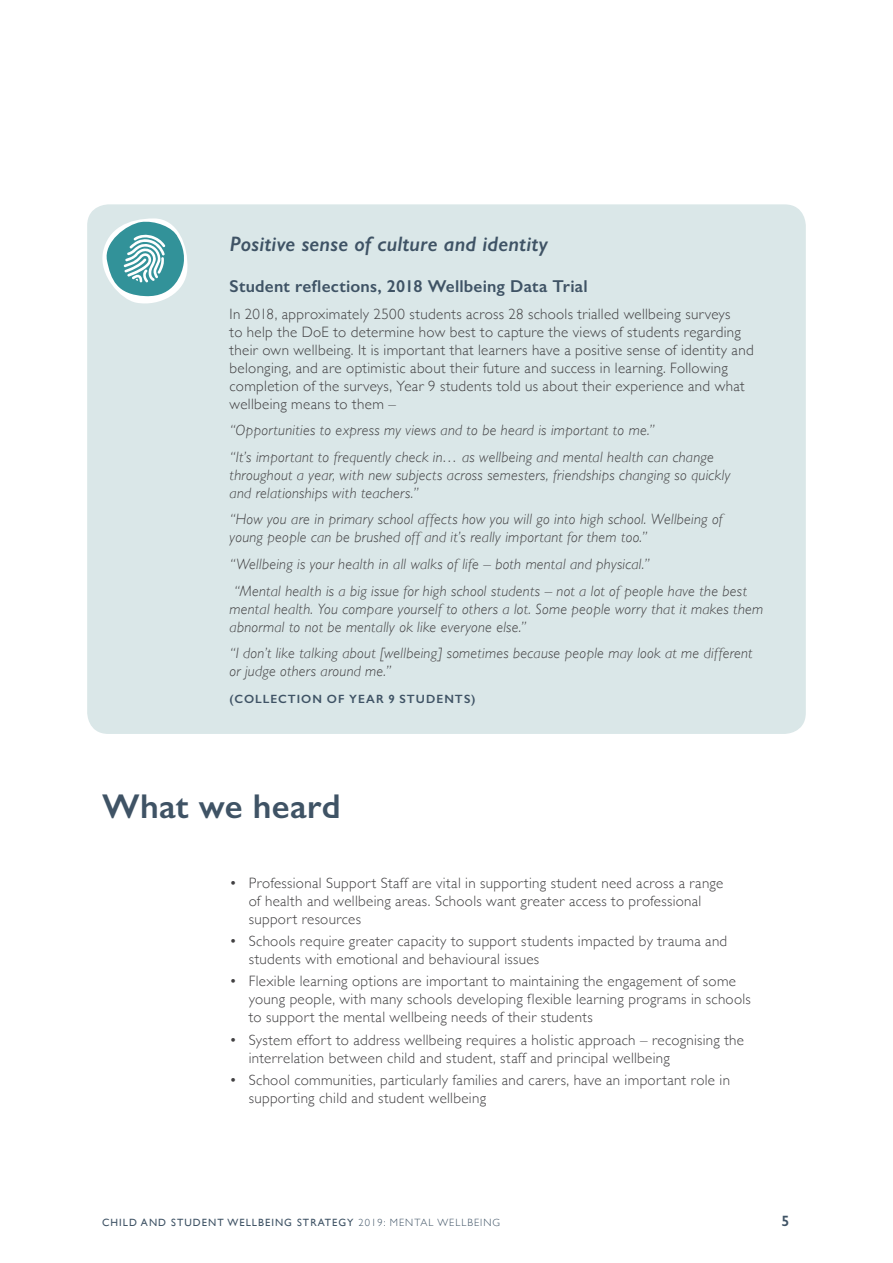
<style>
.page{position:relative;width:893px;height:1263px;background:#fff}
.page>*{position:absolute;margin:0;border:0;box-sizing:border-box;transform-origin:0 0}
.t1{font:600 34.5px "Gill Sans";letter-spacing:.01em;color:#3f5365}
.Heading_2{font:italic 600 21px "Gill Sans";letter-spacing:.01em;color:#3f5365}
.t2{font:600 17.25px "Gill Sans";letter-spacing:.015em;color:#3f5365}
.t3{font:300 15px/18px "Gill Sans";letter-spacing:.02em;color:#414042}
.t4{font:italic 300 15px/18px "Gill Sans";letter-spacing:.015em;color:#414042}
.t5{font:600 15px "Gill Sans";color:#3f5365}
.t6{font:600 12px "Gill Sans";letter-spacing:.085em;color:#3f5365}
.t7{font:10.5px "Gill Sans";letter-spacing:.1em;color:#3f5365}
.s1{font-weight:300}
</style>
<div class="page">
<div style="left:87px;top:204px;width:719px;height:530px;background:#dae7e8;border-radius:21px"></div>
<svg style="left:102px;top:218px;width:86px;height:86px"></svg>
<p class="Heading_2" style="left:230px;top:231px;width:320px">Positive sense of culture and identity</p>
<p class="t2" style="left:230px;top:276px;width:360px">Student reflections, 2018 Wellbeing Data Trial</p>
<p class="t3" style="left:230px;top:304px;width:525px">In 2018, approximately 2500 students across 28 schools trialled wellbeing surveys<br>to help the DoE to determine how best to capture the views of students regarding their own wellbeing. It is important that learners have a positive sense of identity and belonging, and are optimistic about their future and success in learning. Following completion of the surveys, Year 9 students told us about their experience and what wellbeing means to them –</p>
<p class="t4" style="left:230px;top:417px;width:486px;line-height:26.5px">“Opportunities to express my views and to be heard is important to me.”<br>“It’s important to frequently check in… as wellbeing and mental health can change</p>
<p class="t4" style="left:230px;top:466px;width:502px">throughout a year, with new subjects across semesters, friendships changing so quickly and relationships with teachers.”</p>
<p class="t4" style="left:230px;top:510px;width:494px">“How you are in primary school affects how you will go into high school. Wellbeing of young people can be brushed off and it’s really important for them too.”</p>
<p class="t4" style="left:230px;top:551px;width:519px;line-height:26.5px">“Wellbeing is your health in all walks of life – both mental and physical.”<br>“Mental health is a big issue for high school students – not a lot of people have the best</p>
<p class="t4" style="left:230px;top:599px;width:535px">mental health. You compare yourself to others a lot. Some people worry that it makes them abnormal to not be mentally ok like everyone else.”</p>
<p class="t4" style="left:230px;top:644px;width:524px">“I don’t like talking about [wellbeing] sometimes because people may look at me different or judge others around me.”</p>
<p class="t6" style="left:230px;top:692px;width:247px">(COLLECTION OF YEAR 9 STUDENTS)</p>
<h1 class="t1" style="left:102px;top:785px;width:240px">What we heard</h1>
<p class="t3" style="left:249px;top:873px;width:476px;text-indent:-19px">• Professional Support Staff are vital in supporting student need across a range of health and wellbeing areas. Schools want greater access to professional support resources</p>
<p class="t3" style="left:249px;top:931px;width:480px;text-indent:-19px">• Schools require greater capacity to support students impacted by trauma and students with emotional and behavioural issues</p>
<p class="t3" style="left:249px;top:972px;width:504px;text-indent:-19px">• Flexible learning options are important to maintaining the engagement of some young people, with many schools developing flexible learning programs in schools to support the mental wellbeing needs of their students</p>
<p class="t3" style="left:249px;top:1030px;width:497px;text-indent:-19px">• System effort to address wellbeing requires a holistic approach – recognising the interrelation between child and student, staff and principal wellbeing</p>
<p class="t3" style="left:249px;top:1070px;width:483px;text-indent:-19px">• School communities, particularly families and carers, have an important role in supporting child and student wellbeing</p>
<p class="t7" style="left:102px;top:1216px;width:400px">CHILD AND STUDENT WELLBEING STRATEGY <span class="s1">2019: MENTAL WELLBEING</span></p>
<p class="t5" style="left:781px;top:1211px;width:9px">5</p>
</div>
